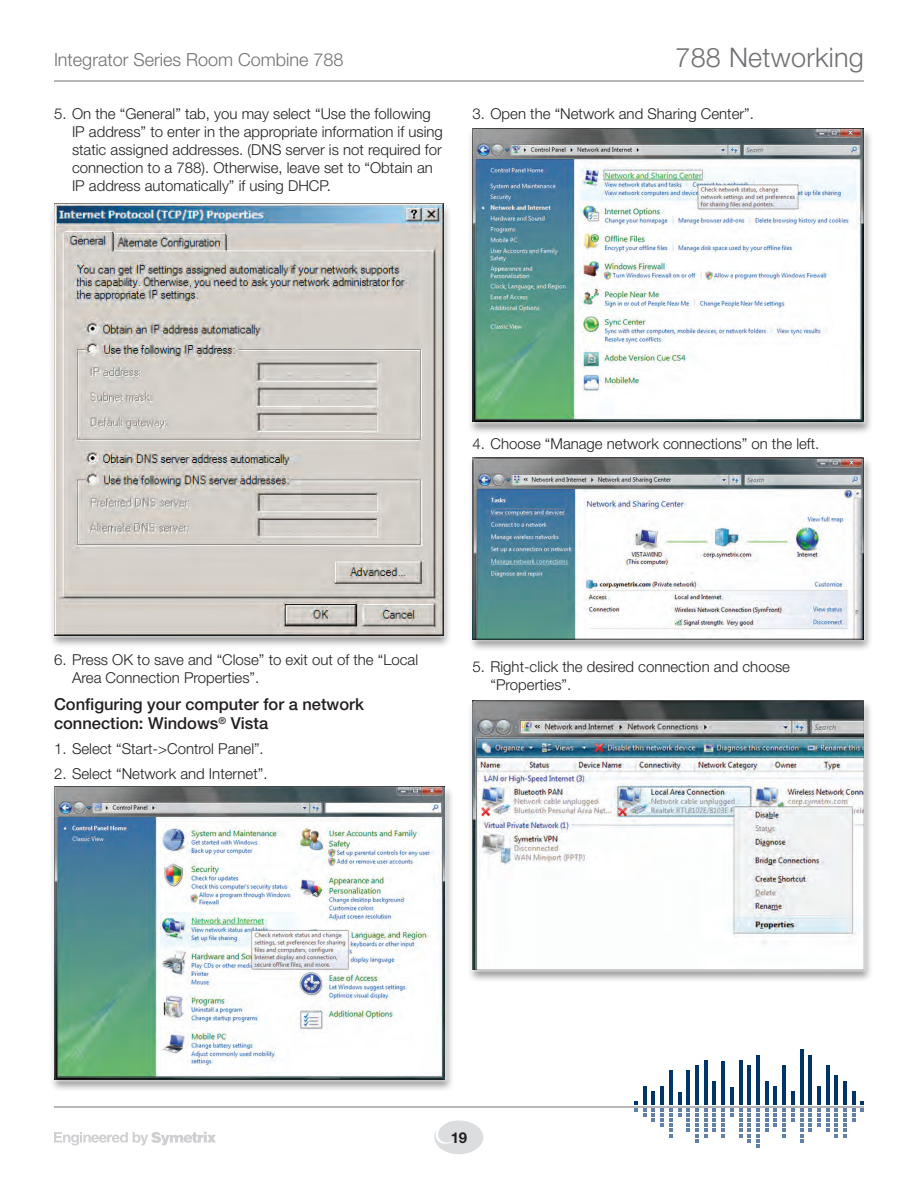
<style>
.page{position:relative;width:918px;height:1188px;background:#fff}
.page>*{position:absolute;margin:0;border:0;box-sizing:border-box;transform-origin:0 0}
.PAGE_HEADING_RIGHT{font:300 27px "Helvetica Neue LT Std";letter-spacing:.01em;color:#717074}
.t1{font:300 18px "Helvetica Neue LT Std";color:#717074}
.BODY_COPY{font:500 16.5px/19.5px "Helvetica Neue LT Std";color:#231f20}
.BULLET_Copy{font:300 15px/18px "Helvetica Neue LT Std";color:#231f20}
.t2{font:700 15px "Helvetica Neue LT Std";color:#231f20}
</style>
<div class="page">
<hr style="left:54px;top:1107px;width:810px;height:1px;background:#717074">
<hr style="left:54px;top:81px;width:810px;height:1px;background:#717074">
<svg style="left:434px;top:1120px;width:49px;height:34px"></svg>
<svg style="left:54px;top:1132px;width:162px;height:14px"></svg>
<hr style="left:643px;top:1086px;width:3px;height:19px;background:#003667">
<hr style="left:652px;top:1091px;width:3px;height:14px;background:#003667">
<hr style="left:661px;top:1086px;width:3px;height:19px;background:#003667">
<hr style="left:669px;top:1071px;width:3px;height:34px;background:#003667">
<hr style="left:687px;top:1070px;width:3px;height:35px;background:#003667">
<hr style="left:695px;top:1065px;width:4px;height:40px;background:#003667">
<hr style="left:704px;top:1060px;width:3px;height:45px;background:#003667">
<hr style="left:713px;top:1081px;width:3px;height:24px;background:#003667">
<hr style="left:722px;top:1061px;width:3px;height:44px;background:#003667">
<hr style="left:730px;top:1088px;width:3px;height:17px;background:#003667">
<hr style="left:739px;top:1060px;width:3px;height:45px;background:#003667">
<hr style="left:748px;top:1066px;width:3px;height:39px;background:#003667">
<hr style="left:756px;top:1055px;width:3px;height:50px;background:#003667">
<hr style="left:765px;top:1081px;width:3px;height:24px;background:#003667">
<hr style="left:774px;top:1086px;width:3px;height:19px;background:#003667">
<hr style="left:783px;top:1065px;width:3px;height:40px;background:#003667">
<hr style="left:791px;top:1091px;width:3px;height:14px;background:#003667">
<hr style="left:800px;top:1050px;width:3px;height:55px;background:#003667">
<hr style="left:809px;top:1055px;width:3px;height:50px;background:#003667">
<hr style="left:817px;top:1086px;width:3px;height:19px;background:#003667">
<hr style="left:826px;top:1065px;width:3px;height:40px;background:#003667">
<hr style="left:835px;top:1076px;width:3px;height:29px;background:#003667">
<hr style="left:844px;top:1081px;width:3px;height:24px;background:#003667">
<hr style="left:852px;top:1091px;width:3px;height:14px;background:#003667">
<svg style="left:634px;top:1102px;width:12px;height:14px"></svg>
<svg style="left:652px;top:1108px;width:3px;height:13px"></svg>
<svg style="left:661px;top:1108px;width:11px;height:29px"></svg>
<svg style="left:678px;top:1092px;width:3px;height:24px"></svg>
<svg style="left:687px;top:1108px;width:20px;height:34px"></svg>
<svg style="left:713px;top:1108px;width:3px;height:24px"></svg>
<svg style="left:722px;top:1108px;width:11px;height:29px"></svg>
<svg style="left:739px;top:1108px;width:3px;height:29px"></svg>
<svg style="left:748px;top:1108px;width:11px;height:40px"></svg>
<svg style="left:765px;top:1108px;width:3px;height:24px"></svg>
<svg style="left:774px;top:1108px;width:3px;height:19px"></svg>
<svg style="left:783px;top:1108px;width:11px;height:29px"></svg>
<svg style="left:800px;top:1108px;width:3px;height:34px"></svg>
<svg style="left:809px;top:1108px;width:11px;height:24px"></svg>
<svg style="left:826px;top:1108px;width:3px;height:24px"></svg>
<svg style="left:835px;top:1108px;width:3px;height:29px"></svg>
<svg style="left:844px;top:1108px;width:11px;height:29px"></svg>
<svg style="left:861px;top:1102px;width:3px;height:9px"></svg>
<div style="left:49px;top:785px;width:406px;height:308px;background:#231f20;opacity:.45"></div>
<div style="left:53px;top:786px;width:393px;height:295px;background:#231f20;opacity:.75"></div>
<div style="left:468px;top:456px;width:405px;height:196px;background:#231f20;opacity:.45"></div>
<svg style="left:468px;top:453px;width:398px;height:189px"></svg>
<div style="left:472px;top:458px;width:393px;height:183px;background:#231f20;opacity:.75"></div>
<div style="left:468px;top:127px;width:405px;height:308px;background:#231f20;opacity:.45"></div>
<div style="left:468px;top:124px;width:398px;height:300px;background:#fff"></div>
<div style="left:472px;top:128px;width:393px;height:295px;background:#231f20;opacity:.75"></div>
<div style="left:468px;top:699px;width:405px;height:283px;background:#231f20;opacity:.45"></div>
<svg style="left:468px;top:699px;width:399px;height:273px"></svg>
<div style="left:472px;top:701px;width:393px;height:270px;background:#231f20;opacity:.75"></div>
<div style="left:49px;top:202px;width:402px;height:445px;background:#231f20;opacity:.45"></div>
<svg style="left:50px;top:202px;width:395px;height:436px"></svg>
<div style="left:54px;top:204px;width:390px;height:432px;background:#231f20;opacity:.75"></div>
<p class="t1" style="left:54px;top:49px;width:291px">Integrator Series Room Combine 788</p>
<p class="BULLET_Copy" style="left:72px;top:104px;width:372px;text-indent:-18px">5. On the “General” tab, you may select “Use the following IP address” to enter in the appropriate information if using static assigned addresses. (DNS server is not required for connection to a 788). Otherwise, leave set to “Obtain an IP address automatically” if using DHCP.</p>
<p class="PAGE_HEADING_RIGHT" style="left:675px;top:40px;width:190px">788 Networking</p>
<p class="BULLET_Copy" style="left:472px;top:104px;width:283px">3. Open the “Network and Sharing Center”.</p>
<p class="BULLET_Copy" style="left:472px;top:435px;width:348px">4. Choose “Manage network connections” on the left.</p>
<p class="BULLET_Copy" style="left:72px;top:651px;width:348px;text-indent:-18px">6. Press OK to save and “Close” to exit out of the “Local<br>Area Connection Properties”.</p>
<p class="BODY_COPY" style="left:54px;top:694px;width:311px">Configuring your computer for a network connection: Windows<sup>®</sup> Vista</p>
<p class="BULLET_Copy" style="left:54px;top:739px;width:211px">1. Select “Start-&gt;Control Panel”.</p>
<p class="BULLET_Copy" style="left:54px;top:764px;width:215px">2. Select “Network and Internet”.</p>
<p class="BULLET_Copy" style="left:490px;top:658px;width:301px;text-indent:-18px">5. Right-click the desired connection and choose “Properties”.</p>
<p class="t2" style="left:451px;top:1128px;width:18px">19</p>
</div>
